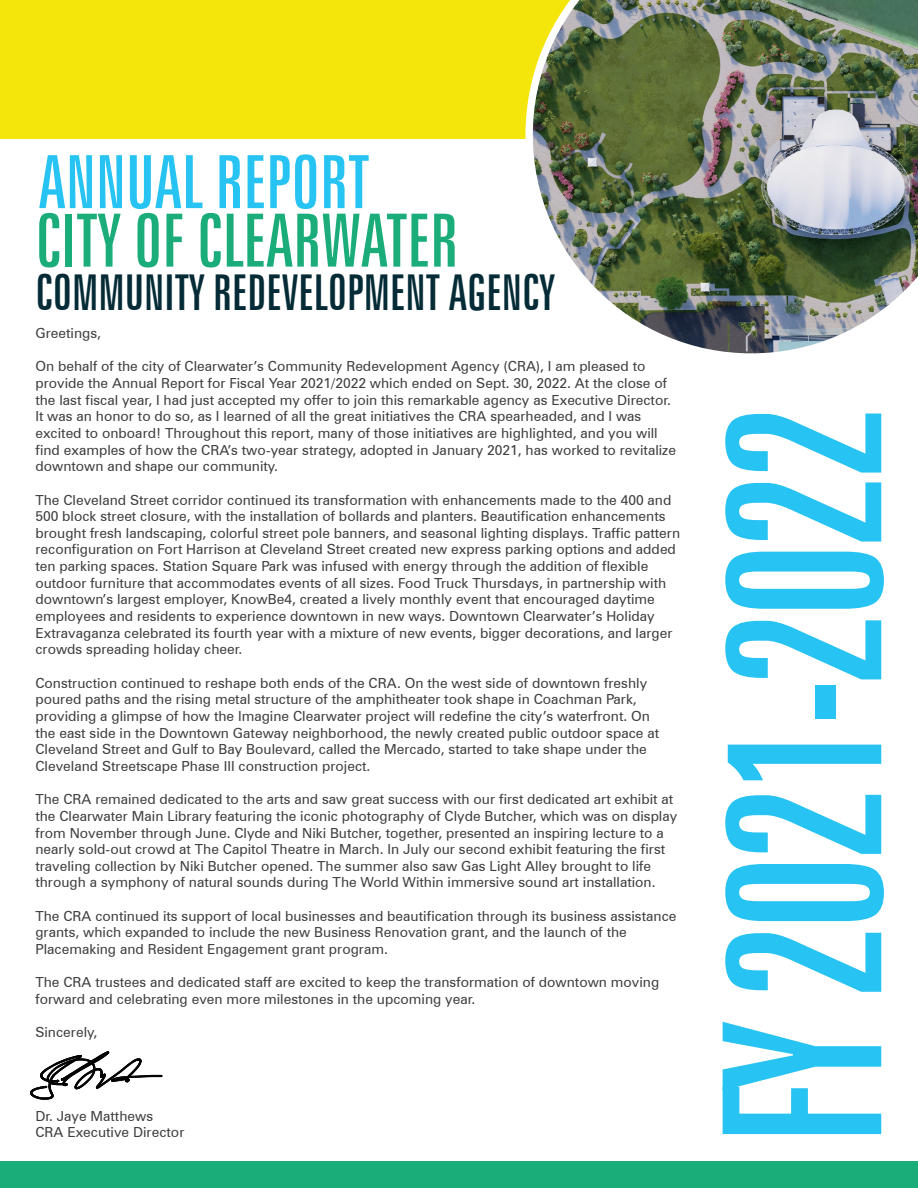
<style>
.page{position:relative;width:918px;height:1188px;background:#fff}
.page>*{position:absolute;margin:0;border:0;box-sizing:border-box;transform-origin:0 0}
.t1{font:extra-condensed 220.35px "Zurich BT";letter-spacing:-.04em;color:#27c3f3}
.t2{font:extra-condensed 73.5px "Zurich BT";color:#1aad79}
.t3{font:extra-condensed 73.5px "Zurich BT";color:#27c3f3}
.t4{font:extra-condensed 49.5px "Zurich BT";color:#042b36}
.t5{font:13.8px/16.6px "Zurich BT";color:#3e3e3f}
.t6{font:13.65px "Calibri";color:#231f20}
</style>
<div class="page">
<div style="left:0;top:1161px;width:918px;height:27px;background:#1aad79"></div>
<div style="left:0;top:0;width:918px;height:139px;background:#f4e50a"></div>
<img style="left:525px;top:0;width:393px;height:354px">
<svg style="left:30px;top:1051px;width:133px;height:49px"></svg>
<p class="t3" style="left:39px;top:140px;width:332px">ANNUAL REPORT</p>
<p class="t2" style="left:35px;top:199px;width:424px">CITY OF CLEARWATER</p>
<p class="t4" style="left:35px;top:264px;width:521px">COMMUNITY REDEVELOPMENT AGENCY</p>
<p class="t5" style="left:35px;top:325px;width:67px">Greetings,</p>
<p class="t5" style="left:35px;top:358px;width:642px">On behalf of the city of Clearwater’s Community Redevelopment Agency (CRA), I am pleased to provide the Annual Report for Fiscal Year 2021/2022 which ended on Sept. 30, 2022. At the close of the last fiscal year, I had just accepted my offer to join this remarkable agency as Executive Director.<br>It was an honor to do so, as I learned of all the great initiatives the CRA spearheaded, and I was excited to onboard! Throughout this report, many of those initiatives are highlighted, and you will find examples of how the CRA’s two-year strategy, adopted in January 2021, has worked to revitalize downtown and shape our community.</p>
<p class="t5" style="left:35px;top:491px;width:646px">The Cleveland Street corridor continued its transformation with enhancements made to the 400 and 500 block street closure, with the installation of bollards and planters. Beautification enhancements brought fresh landscaping, colorful street pole banners, and seasonal lighting displays. Traffic pattern reconfiguration on Fort Harrison at Cleveland Street created new express parking options and added ten parking spaces. Station Square Park was infused with energy through the addition of flexible outdoor furniture that accommodates events of all sizes. Food Truck Thursdays, in partnership with downtown’s largest employer, KnowBe4, created a lively monthly event that encouraged daytime employees and residents to experience downtown in new ways. Downtown Clearwater’s Holiday Extravaganza celebrated its fourth year with a mixture of new events, bigger decorations, and larger crowds spreading holiday cheer.</p>
<p class="t5" style="left:35px;top:674px;width:625px">Construction continued to reshape both ends of the CRA. On the west side of downtown freshly poured paths and the rising metal structure of the amphitheater took shape in Coachman Park, providing a glimpse of how the Imagine Clearwater project will redefine the city’s waterfront. On the east side in the Downtown Gateway neighborhood, the newly created public outdoor space at Cleveland Street and Gulf to Bay Boulevard, called the Mercado, started to take shape under the Cleveland Streetscape Phase III construction project.</p>
<p class="t5" style="left:35px;top:791px;width:643px">The CRA remained dedicated to the arts and saw great success with our first dedicated art exhibit at the Clearwater Main Library featuring the iconic photography of Clyde Butcher, which was on display from November through June. Clyde and Niki Butcher, together, presented an inspiring lecture to a nearly sold-out crowd at The Capitol Theatre in March. In July our second exhibit featuring the first traveling collection by Niki Butcher opened. The summer also saw Gas Light Alley brought to life through a symphony of natural sounds during The World Within immersive sound art installation.</p>
<p class="t5" style="left:35px;top:907px;width:643px">The CRA continued its support of local businesses and beautification through its business assistance grants, which expanded to include the new Business Renovation grant, and the launch of the<br>Placemaking and Resident Engagement grant program.</p>
<p class="t5" style="left:35px;top:974px;width:625px">The CRA trustees and dedicated staff are excited to keep the transformation of downtown moving forward and celebrating even more milestones in the upcoming year.</p>
<p class="t5" style="left:35px;top:1024px;width:63px">Sincerely,</p>
<p class="t6" style="left:39px;top:976px;width:101px">Jaye’s e-Signature</p>
<p class="t5" style="left:35px;top:1107px;width:119px">Dr. Jaye Matthews</p>
<p class="t5" style="left:35px;top:1124px;width:151px">CRA Executive Director</p>
<h1 class="t1" style="left:678px;top:1146px;width:744px;rotate:-90deg">FY 2021-2022</h1>
</div>
